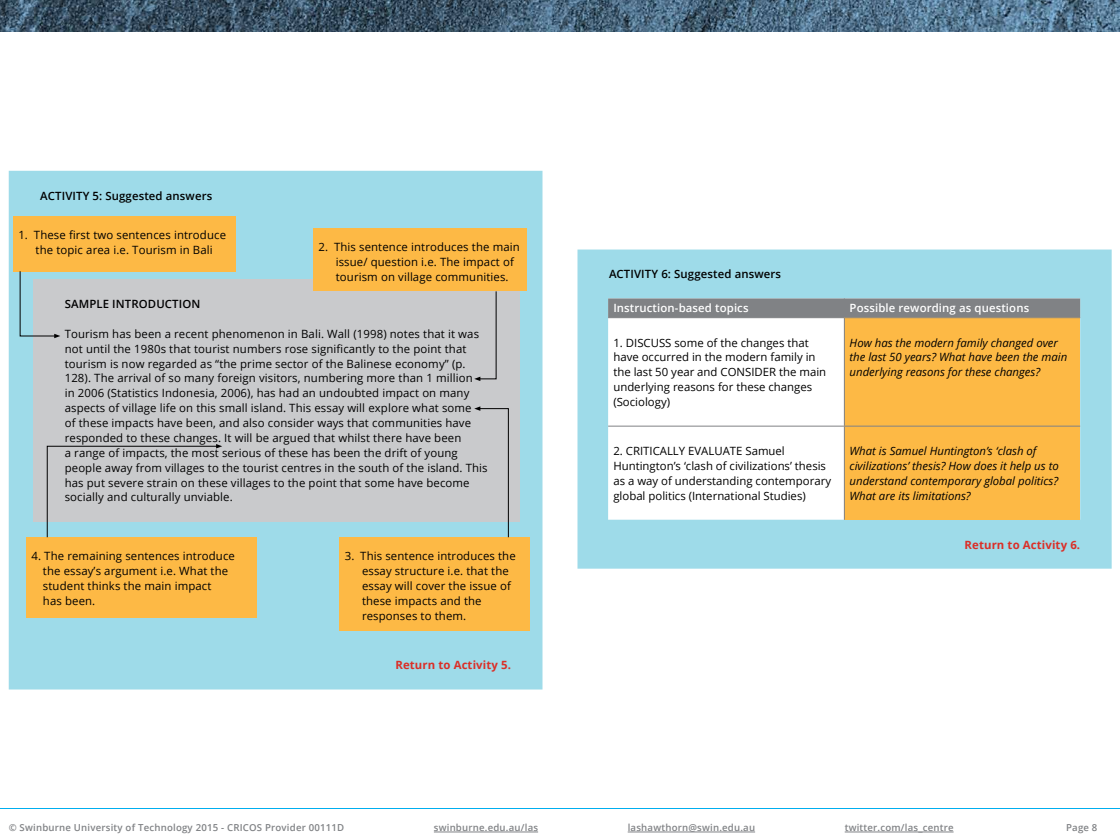
<style>
.page{position:relative;width:1120px;height:840px;background:#fff}
.page>*{position:absolute;margin:0;border:0;box-sizing:border-box;transform-origin:0 0}
.t1{font:11.38px/14.9px "Open Sans";letter-spacing:.01em;color:#000}
.t2{font:italic 11.38px/14.9px "Open Sans";color:#000}
.t3{font:600 11.38px "Open Sans";letter-spacing:.01em;color:#000}
.t4{font:600 11.38px "Open Sans";letter-spacing:.01em;color:#fff}
.t5{font:700 11.38px "Open Sans";letter-spacing:.01em;color:#db2e27}
.t6{font:600 9.62px "Open Sans";letter-spacing:.02em;color:#808285}
</style>
<div class="page">
<hr style="left:434px;top:832px;width:104px;height:1px;background:#808285">
<hr style="left:628px;top:832px;width:127px;height:1px;background:#808285">
<hr style="left:845px;top:832px;width:109px;height:1px;background:#808285">
<hr style="left:0;top:808px;width:1120px;height:1px;background:#00aeef">
<img style="left:0;top:0;width:1120px;height:32px">
<div style="left:9px;top:171px;width:533px;height:519px;background:#9edbe9"></div>
<div style="left:33px;top:279px;width:487px;height:243px;background:#c9cacc"></div>
<svg style="left:578px;top:250px;width:534px;height:319px;fill:#9edbe9"></svg>
<div style="left:844px;top:318px;width:236px;height:108px;background:#fdb945"></div>
<div style="left:844px;top:426px;width:236px;height:94px;background:#fdb945"></div>
<div style="left:608px;top:298px;width:472px;height:19px;background:#808285"></div>
<hr style="left:608px;top:317px;width:236px;height:1px;background:#808285">
<hr style="left:608px;top:426px;width:236px;height:1px;background:#808285">
<hr style="left:844px;top:427px;width:1px;height:93px;background:#808285">
<hr style="left:844px;top:318px;width:1px;height:108px;background:#808285">
<hr style="left:844px;top:317px;width:236px;height:1px;background:#808285">
<hr style="left:844px;top:426px;width:236px;height:1px;background:#808285">
<div style="left:13px;top:216px;width:222px;height:55px;background:#fdb945"></div>
<div style="left:313px;top:228px;width:214px;height:63px;background:#fdb945"></div>
<div style="left:26px;top:537px;width:231px;height:81px;background:#fdb945"></div>
<div style="left:340px;top:537px;width:190px;height:93px;background:#fdb945"></div>
<svg style="left:19px;top:271px;width:41px;height:67px"></svg>
<svg style="left:474px;top:291px;width:23px;height:90px"></svg>
<svg style="left:474px;top:406px;width:35px;height:132px"></svg>
<svg style="left:46px;top:444px;width:176px;height:94px"></svg>
<p class="t3" style="left:40px;top:188px;width:174px">ACTIVITY 5: Suggested answers</p>
<p class="t1" style="left:18px;top:227px;width:209px;text-align:center">1. These first two sentences introduce the topic area i.e. Tourism in Bali</p>
<p class="t1" style="left:336px;top:239px;width:186px;text-indent:-17px">2. This sentence introduces the main issue/ question i.e. The impact of tourism on village communities.</p>
<p class="t3" style="left:65px;top:296px;width:137px">SAMPLE INTRODUCTION</p>
<p class="t1" style="left:65px;top:326px;width:424px">Tourism has been a recent phenomenon in Bali. Wall (1998) notes that it was not until the 1980s that tourist numbers rose significantly to the point that tourism is now regarded as “the prime sector of the Balinese economy” (p.<br>128). The arrival of so many foreign visitors, numbering more than 1 million<br>in 2006 (Statistics Indonesia, 2006), has had an undoubted impact on many aspects of village life on this small island. This essay will explore what some<br>of these impacts have been, and also consider ways that communities have responded to these changes. It will be argued that whilst there have been<br>a range of impacts, the most serious of these has been the drift of young people away from villages to the tourist centres in the south of the island. This has put severe strain on these villages to the point that some have become socially and culturally unviable.</p>
<p class="t1" style="left:43px;top:548px;width:193px;text-indent:-11px">4. The remaining sentences introduce the essay’s argument i.e. What the student thinks the main impact<br>has been.</p>
<p class="t1" style="left:362px;top:548px;width:155px;text-indent:-17px">3. This sentence introduces the essay structure i.e. that the essay will cover the issue of these impacts and the responses to them.</p>
<p class="t5" style="left:395px;top:657px;width:117px">Return to Activity 5.</p>
<p class="t3" style="left:609px;top:266px;width:174px">ACTIVITY 6: Suggested answers</p>
<p class="t4" style="left:613px;top:301px;width:137px">Instruction-based topics</p>
<p class="t4" style="left:850px;top:301px;width:181px">Possible rewording as questions</p>
<p class="t1" style="left:613px;top:335px;width:214px">1. DISCUSS some of the changes that have occurred in the modern family in the last 50 year and CONSIDER the main underlying reasons for these changes (Sociology)</p>
<p class="t2" style="left:850px;top:335px;width:219px">How has the modern family changed over the last 50 years? What have been the main underlying reasons for these changes?</p>
<p class="t1" style="left:613px;top:443px;width:219px">2. CRITICALLY EVALUATE Samuel Huntington’s ‘clash of civilizations’ thesis as a way of understanding contemporary global politics (International Studies)</p>
<p class="t2" style="left:850px;top:443px;width:211px">What is Samuel Huntington’s ‘clash of civilizations’ thesis? How does it help us to understand contemporary global politics?<br>What are its limitations?</p>
<p class="t5" style="left:965px;top:536px;width:117px">Return to Activity 6.</p>
<p class="t6" style="left:9px;top:821px;width:337px">© Swinburne University of Technology 2015 - CRICOS Provider 00111D</p>
<p class="t6" style="left:434px;top:821px;width:106px">swinburne.edu.au/las</p>
<p class="t6" style="left:628px;top:821px;width:129px">lashawthorn@swin.edu.au</p>
<p class="t6" style="left:845px;top:821px;width:110px">twitter.com/las_centre</p>
<p class="t6" style="left:1066px;top:821px;width:33px">Page 8</p>
</div>
